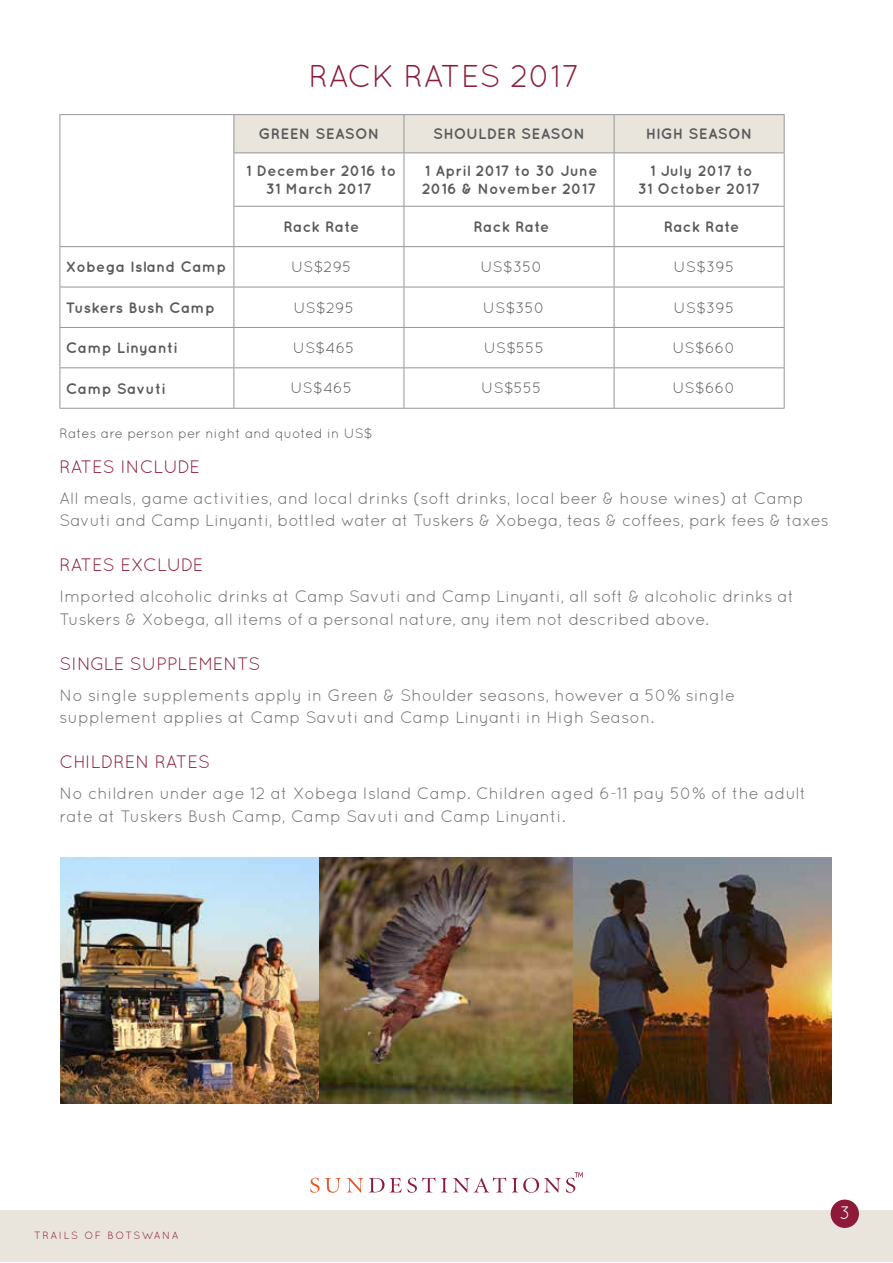
<style>
.page{position:relative;width:893px;height:1263px;background:#fff}
.page>*{position:absolute;margin:0;border:0;box-sizing:border-box;transform-origin:0 0}
.t1{font:31.5px "Quicksand";color:#8c1a38}
.t2{font:18px "Quicksand";color:#8c1a38}
.t3{font:18px "Quicksand";color:#fff}
.t4{font:16.5px/22.5px "Quicksand";color:#6d6e71}
.t5{font:700 15px/18px "Quicksand";letter-spacing:.02em;color:#58595b;text-align:center}
.t6{font:15px "Quicksand";letter-spacing:.02em;color:#58595b}
.t7{font:13.5px "Quicksand";letter-spacing:.01em;color:#58595b}
.t8{font:10.5px "Quicksand";letter-spacing:.15em;color:#8c1a38}
</style>
<div class="page">
<div style="left:234px;top:115px;width:550px;height:37px;background:#e9e5dc"></div>
<hr style="left:60px;top:114px;width:174px;height:1px;background:#939598">
<hr style="left:60px;top:115px;width:1px;height:38px;background:#939598">
<hr style="left:234px;top:114px;width:170px;height:1px;background:#939598">
<hr style="left:233px;top:115px;width:1px;height:37px;background:#939598">
<hr style="left:404px;top:114px;width:210px;height:1px;background:#939598">
<hr style="left:404px;top:115px;width:1px;height:37px;background:#939598">
<hr style="left:614px;top:114px;width:170px;height:1px;background:#939598">
<hr style="left:614px;top:115px;width:1px;height:37px;background:#939598">
<hr style="left:60px;top:153px;width:1px;height:53px;background:#939598">
<hr style="left:233px;top:152px;width:171px;height:1px;background:#939598">
<hr style="left:233px;top:153px;width:1px;height:53px;background:#939598">
<hr style="left:404px;top:152px;width:210px;height:1px;background:#939598">
<hr style="left:404px;top:153px;width:1px;height:53px;background:#939598">
<hr style="left:614px;top:152px;width:170px;height:1px;background:#939598">
<hr style="left:614px;top:153px;width:1px;height:53px;background:#939598">
<hr style="left:60px;top:206px;width:1px;height:40px;background:#939598">
<hr style="left:233px;top:206px;width:171px;height:1px;background:#939598">
<hr style="left:233px;top:207px;width:1px;height:39px;background:#939598">
<hr style="left:404px;top:206px;width:210px;height:1px;background:#939598">
<hr style="left:404px;top:207px;width:1px;height:39px;background:#939598">
<hr style="left:614px;top:206px;width:170px;height:1px;background:#939598">
<hr style="left:614px;top:207px;width:1px;height:39px;background:#939598">
<hr style="left:784px;top:207px;width:1px;height:39px;background:#939598">
<hr style="left:60px;top:246px;width:174px;height:1px;background:#939598">
<hr style="left:60px;top:247px;width:1px;height:40px;background:#939598">
<hr style="left:234px;top:246px;width:170px;height:1px;background:#939598">
<hr style="left:233px;top:247px;width:1px;height:40px;background:#939598">
<hr style="left:404px;top:246px;width:210px;height:1px;background:#939598">
<hr style="left:404px;top:247px;width:1px;height:40px;background:#939598">
<hr style="left:614px;top:246px;width:170px;height:1px;background:#939598">
<hr style="left:614px;top:247px;width:1px;height:40px;background:#939598">
<hr style="left:784px;top:247px;width:1px;height:40px;background:#939598">
<hr style="left:60px;top:287px;width:174px;height:1px;background:#939598">
<hr style="left:60px;top:287px;width:1px;height:40px;background:#939598">
<hr style="left:234px;top:287px;width:170px;height:1px;background:#939598">
<hr style="left:233px;top:287px;width:1px;height:40px;background:#939598">
<hr style="left:404px;top:287px;width:210px;height:1px;background:#939598">
<hr style="left:404px;top:287px;width:1px;height:40px;background:#939598">
<hr style="left:614px;top:287px;width:170px;height:1px;background:#939598">
<hr style="left:614px;top:287px;width:1px;height:40px;background:#939598">
<hr style="left:784px;top:287px;width:1px;height:40px;background:#939598">
<hr style="left:60px;top:327px;width:174px;height:1px;background:#939598">
<hr style="left:60px;top:328px;width:1px;height:39px;background:#939598">
<hr style="left:234px;top:327px;width:170px;height:1px;background:#939598">
<hr style="left:233px;top:328px;width:1px;height:39px;background:#939598">
<hr style="left:404px;top:327px;width:210px;height:1px;background:#939598">
<hr style="left:404px;top:328px;width:1px;height:39px;background:#939598">
<hr style="left:614px;top:327px;width:170px;height:1px;background:#939598">
<hr style="left:614px;top:328px;width:1px;height:39px;background:#939598">
<hr style="left:784px;top:328px;width:1px;height:39px;background:#939598">
<hr style="left:60px;top:367px;width:174px;height:1px;background:#939598">
<hr style="left:60px;top:368px;width:1px;height:40px;background:#939598">
<hr style="left:234px;top:367px;width:170px;height:1px;background:#939598">
<hr style="left:233px;top:368px;width:1px;height:40px;background:#939598">
<hr style="left:404px;top:367px;width:210px;height:1px;background:#939598">
<hr style="left:404px;top:368px;width:1px;height:40px;background:#939598">
<hr style="left:614px;top:367px;width:170px;height:1px;background:#939598">
<hr style="left:614px;top:368px;width:1px;height:40px;background:#939598">
<hr style="left:784px;top:368px;width:1px;height:40px;background:#939598">
<hr style="left:60px;top:408px;width:174px;height:1px;background:#939598">
<hr style="left:234px;top:408px;width:170px;height:1px;background:#939598">
<hr style="left:404px;top:408px;width:210px;height:1px;background:#939598">
<hr style="left:614px;top:408px;width:170px;height:1px;background:#939598">
<hr style="left:784px;top:115px;width:1px;height:37px;background:#939598">
<hr style="left:784px;top:153px;width:1px;height:53px;background:#939598">
<img style="left:60px;top:857px;width:771px;height:246px">
<div style="left:0;top:1210px;width:893px;height:52px;background:#e9e5dc"></div>
<div style="left:831px;top:1199px;width:28px;height:29px;background:#8c1a38;border-radius:50%"></div>
<svg style="left:310px;top:1178px;width:31px;height:15px"></svg>
<svg style="left:347px;top:1178px;width:16px;height:14px"></svg>
<svg style="left:369px;top:1177px;width:78px;height:16px"></svg>
<svg style="left:453px;top:1177px;width:53px;height:15px"></svg>
<svg style="left:512px;top:1172px;width:71px;height:21px"></svg>
<h1 class="t1" style="left:309px;top:58px;width:273px">RACK RATES 2017</h1>
<p class="t5" style="left:258px;top:125px;width:123px">GREEN SEASON</p>
<p class="t5" style="left:433px;top:125px;width:153px">Shoulder SEASON</p>
<p class="t5" style="left:646px;top:125px;width:108px">High SEASON</p>
<p class="t5" style="left:246px;top:161px;width:151px">1 December 2016 to<br>31 March 2017</p>
<p class="t5" style="left:422px;top:161px;width:177px;text-align:left">1 April 2017 to 30 June<br>2016 &amp; November 2017</p>
<p class="t5" style="left:638px;top:161px;width:124px">1 July 2017 to<br>31 October 2017</p>
<p class="t5" style="left:283px;top:217px;width:77px">Rack Rate</p>
<p class="t5" style="left:474px;top:217px;width:77px">Rack Rate</p>
<p class="t5" style="left:664px;top:217px;width:77px">Rack Rate</p>
<p class="t5" style="left:66px;top:258px;width:162px">Xobega Island Camp</p>
<p class="t6" style="left:291px;top:258px;width:62px">US$295</p>
<p class="t6" style="left:480px;top:258px;width:63px">US$350</p>
<p class="t6" style="left:673px;top:258px;width:62px">US$395</p>
<p class="t5" style="left:66px;top:298px;width:151px">Tuskers Bush Camp</p>
<p class="t6" style="left:293px;top:299px;width:62px">US$295</p>
<p class="t6" style="left:483px;top:299px;width:63px">US$350</p>
<p class="t6" style="left:673px;top:299px;width:62px">US$395</p>
<p class="t5" style="left:66px;top:339px;width:113px">Camp Linyanti</p>
<p class="t6" style="left:293px;top:339px;width:63px">US$465</p>
<p class="t6" style="left:484px;top:339px;width:62px">US$555</p>
<p class="t6" style="left:672px;top:339px;width:65px">US$660</p>
<p class="t5" style="left:66px;top:379px;width:101px">Camp Savuti</p>
<p class="t6" style="left:290px;top:379px;width:63px">US$465</p>
<p class="t6" style="left:481px;top:379px;width:62px">US$555</p>
<p class="t6" style="left:672px;top:379px;width:65px">US$660</p>
<p class="t7" style="left:60px;top:426px;width:314px">Rates are person per night and quoted in US$</p>
<p class="t2" style="left:60px;top:456px;width:142px">RATES I NCLUDE</p>
<p class="t4" style="left:60px;top:487px;width:771px">All meals, game activities, and local drinks (soft drinks, local beer &amp; house wines) at Camp<br>Savuti and Camp Linyanti, bottled water at Tuskers &amp; Xobega, teas &amp; coffees, park fees &amp; taxes</p>
<p class="t2" style="left:60px;top:555px;width:146px">RATES EXCLUDE</p>
<p class="t4" style="left:60px;top:585px;width:736px">I mported alcoholic drinks at Camp Savuti and Camp Linyanti, all soft &amp; alcoholic drinks at<br>Tuskers &amp; Xobega, all items of a personal nature, any item not described above.</p>
<p class="t2" style="left:60px;top:653px;width:95px">Single supp</p>
<p class="t2" style="left:178px;top:653px;width:23px">lement</p>
<p class="t2" style="left:248px;top:653px;width:14px">s</p>
<p class="t4" style="left:60px;top:684px;width:677px">No single supplements apply in Green &amp; Shoulder seasons, however a 50% single supplement applies at Camp Savuti and Camp Linyanti in High Season.</p>
<p class="t2" style="left:60px;top:752px;width:152px">Children rates</p>
<p class="t4" style="left:60px;top:782px;width:748px">No children under age 12 at Xobega Island Camp. Children aged 6-11 pay 50% of the adult rate at Tuskers Bush Camp, Camp Savuti and Camp Linyanti.</p>
<p class="t8" style="left:34px;top:1229px;width:17px">TRAILS</p>
<p class="t8" style="left:84px;top:1229px;width:9px">OF</p>
<p class="t8" style="left:108px;top:1229px;width:71px">BOTSWANA</p>
<p class="t3" style="left:839px;top:1202px;width:12px">3</p>
</div>
